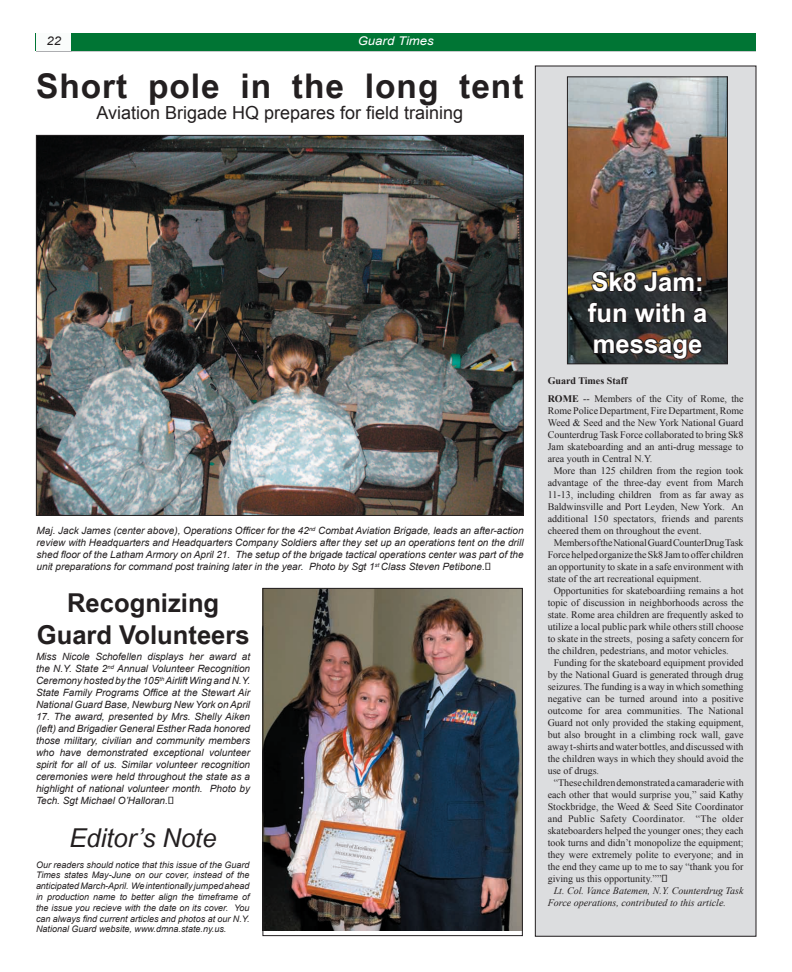
<style>
.page{position:relative;width:792px;height:972px;background:#fff}
.page>*{position:absolute;margin:0;border:0;box-sizing:border-box;transform-origin:0 0}
.t1{font:700 34px "Arial Narrow";letter-spacing:.025em;color:#231f20;scale:1.2 1}
.t2{font:700 26px/31.2px "Arial Narrow";color:#231f20;text-align:center;scale:1.2 1}
.t3{font:700 26px/31.2px "Arial Narrow";color:#fff;scale:1.2 1}
.t4{font:italic 26px "Arial Narrow";color:#231f20;scale:1.2 1}
.t5{font:18px "Arial";color:#231f20}
.t6{font:italic 12px "Arial";color:#fff;scale:1.1 1}
.t7{font:italic 12px "Arial";color:#231f20;scale:1.1 1}
.t8{font:10px/12px "Times New Roman";color:#231f20;text-align:justify}
.t9{font:italic 10px/12px "Arial";color:#231f20;text-align:justify}
.t10{font:italic 10px/12px "Times New Roman";color:#231f20}
.t11{font:italic 9px/10.8px "Arial";color:#231f20;text-align:justify}
.s1{font-weight:700}
</style>
<div class="page">
<div style="left:36px;top:33px;width:720px;height:19px;border:1px solid #939598"></div>
<div style="left:36px;top:33px;width:36px;height:19px;border:1px solid #939598"></div>
<div style="left:36px;top:33px;width:720px;height:18px;background:#007534"></div>
<div style="left:37px;top:33px;width:34px;height:18px;background:#fafcfb"></div>
<img style="left:38px;top:137px;width:484px;height:377px">
<img style="left:265px;top:590px;width:256px;height:341px">
<div style="left:263px;top:588px;width:260px;height:348px;border:1px solid #231f20"></div>
<div style="left:535px;top:66px;width:221px;height:870px;background:#dcdddf"></div>
<div style="left:535px;top:66px;width:221px;height:871px;border:1px solid #231f20"></div>
<img style="left:569px;top:78px;width:157px;height:284px">
<div style="left:567px;top:76px;width:161px;height:288px;border:1px solid #231f20"></div>
<svg style="left:590px;top:269px;width:113px;height:25px;background:#3c362d"></svg>
<svg style="left:586px;top:300px;width:124px;height:25px;background:#27292b"></svg>
<svg style="left:592px;top:337px;width:112px;height:24px;background:#322d2b"></svg>
<p class="t7" style="left:47px;top:33px;width:15px">22</p>
<p class="t6" style="left:358px;top:33px;width:71px">Guard Times</p>
<h1 class="t1" style="left:36px;top:60px;width:408px">Short pole in the long tent</h1>
<h3 class="t5" style="left:96px;top:101px;width:368px">Aviation Brigade HQ prepares for field training</h3>
<p class="t9" style="left:37px;top:525px;width:489px">Maj. Jack James (center above), Operations Officer for the 42<sup>nd</sup> Combat Aviation Brigade, leads an after-action review with Headquarters and Headquarters Company Soldiers after they set up an operations tent on the drill shed floor of the Latham Armory on April 21. The setup of the brigade tactical operations center was part of the unit preparations for command post training later in the year. Photo by Sgt 1<sup>st</sup> Class Steven Petibone.</p>
<h2 class="t2" style="left:37px;top:586px;width:179px">Recognizing<br>Guard Volunteers</h2>
<p class="t9" style="left:36px;top:651px;width:216px">Miss Nicole Schofellen displays her award at the N.Y. State 2<sup>nd</sup> Annual Volunteer Recognition Ceremony hosted by the 105<sup>th</sup> Airlift Wing and N.Y.<br>State Family Programs Office at the Stewart Air National Guard Base, Newburg New York on April</p>
<p class="t9" style="left:36px;top:711px;width:216px">17. The award, presented by Mrs. Shelly Aiken (left) and Brigadier General Esther Rada honored those military, civilian and community members who have demonstrated exceptional volunteer spirit for all of us. Similar volunteer recognition ceremonies were held throughout the state as a highlight of national volunteer month. Photo by Tech. Sgt Michael O’Halloran.</p>
<h2 class="t4" style="left:70px;top:820px;width:124px">Editor’s Note</h2>
<p class="t11" style="left:36px;top:859px;width:215px">Our readers should notice that this issue of the Guard Times states May-June on our cover, instead of the anticipated March-April. We intentionally jumped ahead in production name to better align the timeframe of the issue you recieve with the date on its cover. You can always find current articles and photos at our N.Y.<br>National Guard website, www.dmna.state.ny.us.</p>
<h2 class="t3" style="left:588px;top:265px;width:101px">Sk8 Jam: fun with a message</h2>
<p class="t8" style="left:548px;top:372px;width:197px;line-height:18px"><span class="s1">Guard Times Staff<br>ROME</span> -- Members of the City of Rome, the</p>
<p class="t8" style="left:548px;top:405px;width:197px">Rome Police Department, Fire Department, Rome Weed &amp; Seed and the New York National Guard Counterdrug Task Force collaborated to bring Sk8<br>Jam skateboarding and an anti-drug message to area youth in Central N.Y.</p>
<p class="t8" style="left:548px;top:465px;width:197px;text-indent:6px">More than 125 children from the region took advantage of the three-day event from March 11-13, including children from as far away as Baldwinsville and Port Leyden, New York. An additional 150 spectators, friends and parents cheered them on throughout the event.</p>
<p class="t8" style="left:548px;top:537px;width:197px;text-indent:6px">Members of the National Guard CounterDrug Task Force helped organize the Sk8 Jam to offer children an opportunity to skate in a safe environment with state of the art recreational equipment.</p>
<p class="t8" style="left:548px;top:585px;width:197px;text-indent:6px">Opportunities for skateboardiing remains a hot topic of discussion in neighborhoods across the state. Rome area children are frequently asked to utilize a local public park while others still choose to skate in the streets, posing a safety concern for the children, pedestrians, and motor vehicles.</p>
<p class="t8" style="left:548px;top:657px;width:197px;text-indent:6px">Funding for the skateboard equipment provided by the National Guard is generated through drug seizures. The funding is a way in which something negative can be turned around into a positive outcome for area communities. The National Guard not only provided the staking equipment, but also brought in a climbing rock wall, gave away t-shirts and water bottles, and discussed with the children ways in which they should avoid the use of drugs.</p>
<p class="t8" style="left:548px;top:777px;width:198px;text-indent:6px">“These children demonstrated a camaraderie with each other that would surprise you,” said Kathy Stockbridge, the Weed &amp; Seed Site Coordinator and Public Safety Coordinator. “The older skateboarders helped the younger ones; they each took turns and didn’t monopolize the equipment; they were extremely polite to everyone; and in the end they came up to me to say “thank you for giving us this opportunity.””</p>
<p class="t10" style="left:548px;top:885px;width:197px;text-indent:6px">Lt. Col. Vance Batemen, N.Y. Counterdrug Task<br>Force operations, contributed to this article.</p>
</div>
